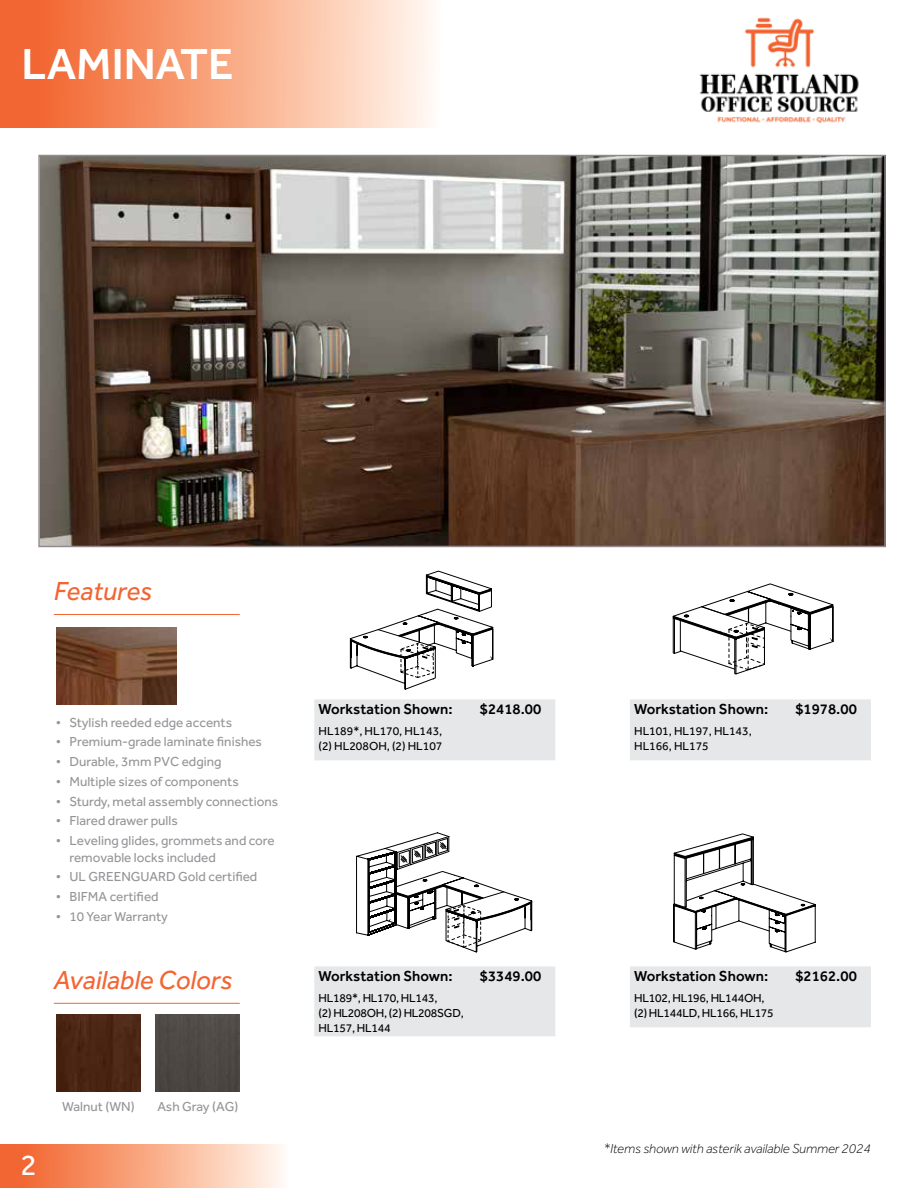
<style>
.page{position:relative;width:918px;height:1188px;background:#fff}
.page>*{position:absolute;margin:0;border:0;box-sizing:border-box;transform-origin:0 0}
.t1{font:500 45px "Effra";color:#fff}
.t2{font:30px "Effra";color:#fff}
.t3{font:italic 27px "Effra";color:#f36532}
.t4{font:500 15px "Effra";color:#000}
.t5{font:13.5px/16.5px "Effra";color:#939598}
.t6{font:italic 300 13.5px "Effra";color:#000}
.t7{font:12px/15px "Effra";letter-spacing:-.02em;color:#000}
.t8{font:12px/15px "Effra";color:#000}
</style>
<div class="page">
<img style="left:699px;top:17px;width:160px;height:107px">
<svg style="left:0;top:0;width:433px;height:127px;background:#f8a783"></svg>
<div style="left:0;top:1145px;width:304px;height:43px;background:linear-gradient(to right,#f15b1f,#fffffa)"></div>
<img style="left:41px;top:158px;width:842px;height:386px">
<div style="left:38px;top:155px;width:848px;height:392px;border:2px solid #938a91"></div>
<svg style="left:350px;top:571px;width:143px;height:118px"></svg>
<svg style="left:673px;top:584px;width:160px;height:90px"></svg>
<svg style="left:674px;top:834px;width:141px;height:118px"></svg>
<img style="left:57px;top:627px;width:120px;height:78px">
<div style="left:156px;top:1014px;width:84px;height:78px;background:#4e4845"></div>
<div style="left:57px;top:1014px;width:83px;height:78px;background:#4b2614"></div>
<hr style="left:54px;top:614px;width:186px;height:1px;background:#f36532">
<hr style="left:54px;top:1003px;width:186px;height:1px;background:#f36532">
<div style="left:314px;top:699px;width:241px;height:61px;background:#e6e7e8"></div>
<svg style="left:314px;top:833px;width:241px;height:203px"></svg>
<div style="left:630px;top:966px;width:241px;height:61px;background:#e6e7e8"></div>
<div style="left:630px;top:699px;width:241px;height:61px;background:#e6e7e8"></div>
<h1 class="t1" style="left:22px;top:37px;width:214px">LAMINATE</h1>
<h3 class="t3" style="left:54px;top:575px;width:100px">Features</h3>
<p class="t5" style="left:56px;top:714px;width:178px">• Stylish reeded edge accents</p>
<p class="t5" style="left:56px;top:733px;width:207px">• Premium-grade laminate finishes</p>
<p class="t5" style="left:56px;top:753px;width:167px">• Durable, 3mm PVC edging</p>
<p class="t5" style="left:56px;top:773px;width:184px">• Multiple sizes of components</p>
<p class="t5" style="left:56px;top:793px;width:224px">• Sturdy, metal assembly connections</p>
<p class="t5" style="left:56px;top:812px;width:123px">• Flared drawer pulls</p>
<p class="t5" style="left:69px;top:832px;width:207px;text-indent:-14px">• Leveling glides, grommets and core removable locks included</p>
<p class="t5" style="left:56px;top:868px;width:203px">• UL GREENGUARD Gold certified</p>
<p class="t5" style="left:56px;top:888px;width:104px">• BIFMA certified</p>
<p class="t5" style="left:56px;top:908px;width:113px">• 10 Year Warranty</p>
<h3 class="t3" style="left:54px;top:964px;width:180px">Available Colors</h3>
<h2 class="t2" style="left:21px;top:1147px;width:18px">2</h2>
<p class="t5" style="left:62px;top:1098px;width:74px">Walnut (WN)</p>
<p class="t5" style="left:157px;top:1098px;width:83px">Ash Gray (AG)</p>
<p class="t4" style="left:319px;top:700px;width:136px">Workstation Shown:</p>
<p class="t8" style="left:319px;top:723px;width:125px">HL189*, HL170, HL143, (2) HL208OH, (2) HL107</p>
<p class="t4" style="left:480px;top:700px;width:63px">$2418.00</p>
<p class="t4" style="left:634px;top:700px;width:136px">Workstation Shown:</p>
<p class="t8" style="left:634px;top:723px;width:119px">HL101, HL197, HL143,<br>HL166, HL175</p>
<p class="t4" style="left:795px;top:700px;width:63px">$1978.00</p>
<p class="t4" style="left:319px;top:967px;width:136px">Workstation Shown:</p>
<p class="t7" style="left:319px;top:990px;width:147px">HL189*, HL170, HL143,<br>(2) HL208OH, (2) HL208SGD,<br>HL157, HL144</p>
<p class="t4" style="left:480px;top:967px;width:63px">$3349.00</p>
<p class="t4" style="left:634px;top:967px;width:136px">Workstation Shown:</p>
<p class="t7" style="left:634px;top:990px;width:141px">HL102, HL196, HL144OH, (2) HL144LD, HL166, HL175</p>
<p class="t4" style="left:795px;top:967px;width:63px">$2162.00</p>
<p class="t6" style="left:604px;top:1141px;width:269px">*Items shown with asterik available Summer 2024</p>
</div>
